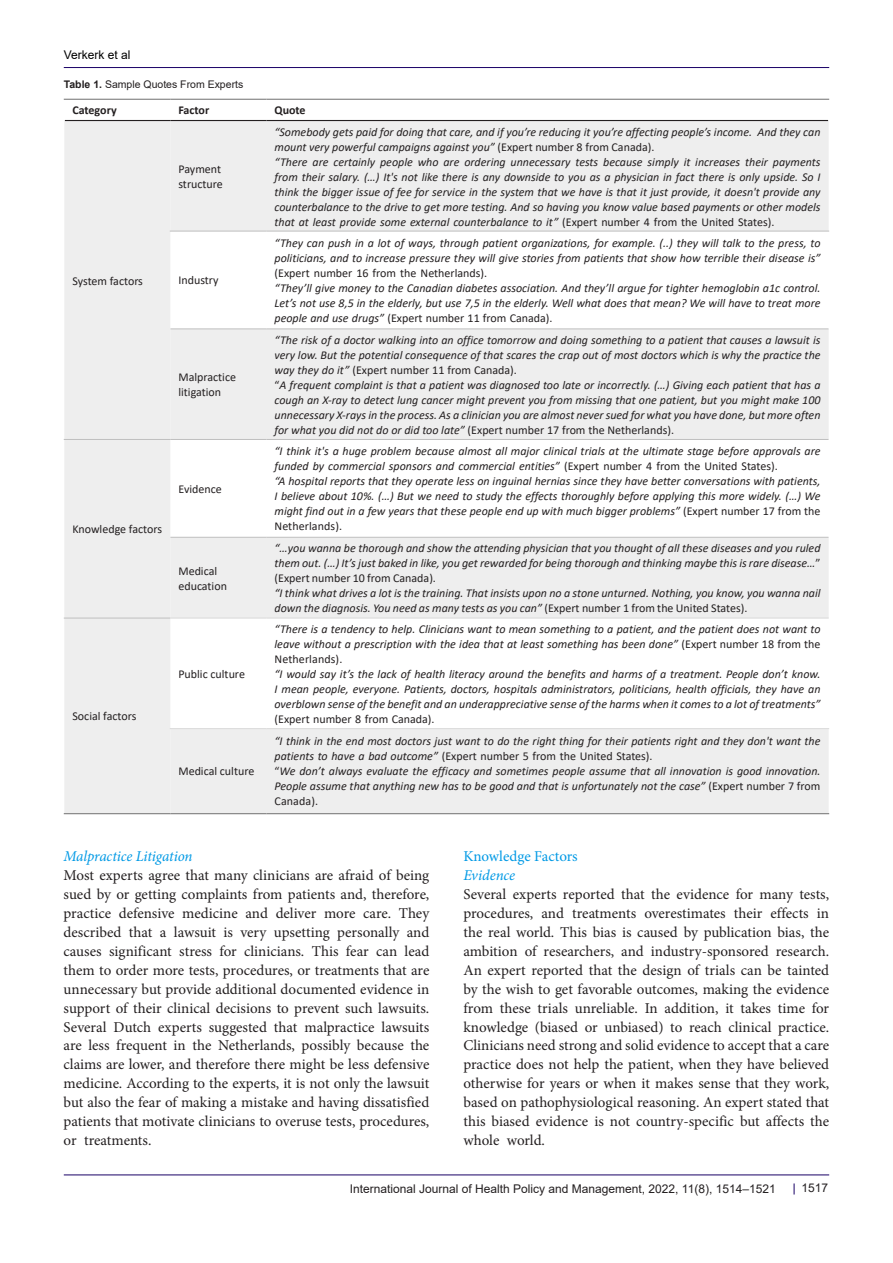
<style>
.page{position:relative;width:893px;height:1263px;background:#fff}
.page>*{position:absolute;margin:0;border:0;box-sizing:border-box;transform-origin:0 0}
.No_Spacing{font:15px/18.9px "Minion Pro";color:#231f20;text-align:justify}
.No_Spacing-2{font:italic 15px "Minion Pro";letter-spacing:-.01em;color:#0099e5}
.No_Spacing-3{font:15px "Minion Pro";letter-spacing:-.005em;color:#0099e5}
.No_Spacing-4{font:italic 12px/15px "Calibri";color:#231f20;text-align:justify}
.No_Spacing-5{font:12px/15px "Calibri";color:#231f20}
.t1{font:12px "Arial";color:#231f20}
.No_Spacing-6{font:700 12px "Calibri";color:#231f20}
.t2{font:12px "Arial";color:#000001}
.No_Spacing-7{font:10.5px "Arial";color:#231f20}
.s1{font-weight:700}
.s2{font-style:normal}
</style>
<div class="page">
<hr style="left:64px;top:67px;width:765px;height:1px;background:#190066">
<hr style="left:64px;top:1175px;width:765px;height:1px;background:#190066">
<div style="left:64px;top:121px;width:106px;height:692px;background:#eee"></div>
<svg style="left:170px;top:121px;width:659px;height:692px;fill:#eee"></svg>
<hr style="left:64px;top:99px;width:106px;height:1px;background:#7f7f7f">
<hr style="left:170px;top:99px;width:96px;height:1px;background:#7f7f7f">
<hr style="left:266px;top:99px;width:563px;height:1px;background:#7f7f7f">
<hr style="left:64px;top:813px;width:106px;height:1px;background:#7f7f7f">
<hr style="left:170px;top:813px;width:96px;height:1px;background:#7f7f7f">
<hr style="left:266px;top:813px;width:563px;height:1px;background:#7f7f7f">
<hr style="left:65px;top:120px;width:105px;height:1px;background:#231f20">
<hr style="left:170px;top:120px;width:96px;height:1px;background:#231f20">
<hr style="left:266px;top:120px;width:562px;height:1px;background:#231f20">
<hr style="left:170px;top:231px;width:96px;height:1px;background:#bfbfbf">
<hr style="left:266px;top:231px;width:563px;height:1px;background:#bfbfbf">
<hr style="left:170px;top:329px;width:96px;height:1px;background:#bfbfbf">
<hr style="left:266px;top:329px;width:562px;height:1px;background:#bfbfbf">
<hr style="left:64px;top:439px;width:106px;height:1px;background:#bfbfbf">
<hr style="left:170px;top:439px;width:96px;height:1px;background:#bfbfbf">
<hr style="left:266px;top:439px;width:562px;height:1px;background:#bfbfbf">
<hr style="left:170px;top:537px;width:96px;height:1px;background:#bfbfbf">
<hr style="left:266px;top:537px;width:562px;height:1px;background:#bfbfbf">
<hr style="left:64px;top:618px;width:106px;height:1px;background:#bfbfbf">
<hr style="left:170px;top:618px;width:96px;height:1px;background:#d9d9d9">
<hr style="left:266px;top:618px;width:563px;height:1px;background:#d9d9d9">
<hr style="left:170px;top:728px;width:96px;height:1px;background:#d9d9d9">
<hr style="left:266px;top:728px;width:563px;height:1px;background:#d9d9d9">
<p class="t2" style="left:64px;top:46px;width:68px">Verkerk et al</p>
<p class="No_Spacing-7" style="left:64px;top:78px;width:181px"><span class="s1">Table 1.</span> Sample Quotes From Experts</p>
<p class="No_Spacing-6" style="left:72px;top:102px;width:46px">Category</p>
<p class="No_Spacing-6" style="left:178px;top:102px;width:32px">Factor</p>
<p class="No_Spacing-6" style="left:274px;top:102px;width:33px">Quote</p>
<p class="No_Spacing-5" style="left:178px;top:161px;width:46px">Payment structure</p>
<p class="No_Spacing-5" style="left:72px;top:273px;width:72px">System factors</p>
<p class="No_Spacing-5" style="left:178px;top:273px;width:42px">Industry</p>
<p class="No_Spacing-5" style="left:178px;top:369px;width:59px">Malpractice litigation</p>
<p class="No_Spacing-5" style="left:72px;top:521px;width:91px">Knowledge factors</p>
<p class="No_Spacing-5" style="left:178px;top:481px;width:45px">Evidence</p>
<p class="No_Spacing-5" style="left:178px;top:563px;width:50px">Medical education</p>
<p class="No_Spacing-5" style="left:72px;top:708px;width:66px">Social factors</p>
<p class="No_Spacing-5" style="left:178px;top:666px;width:68px">Public culture</p>
<p class="No_Spacing-5" style="left:178px;top:764px;width:77px">Medical culture</p>
<p class="No_Spacing-4" style="left:274px;top:124px;width:547px">“Somebody gets paid for doing that care, and if you’re reducing it you’re affecting people’s income. And they can mount very powerful campaigns against you” <span class="s2">(Expert number 8 from Canada).</span></p>
<p class="No_Spacing-4" style="left:274px;top:154px;width:547px">“There are certainly people who are ordering unnecessary tests because simply it increases their payments from their salary. (…) It's not like there is any downside to you as a physician in fact there is only upside. So I think the bigger issue of fee for service in the system that we have is that it just provide, it doesn't provide any counterbalance to the drive to get more testing. And so having you know value based payments or other models that at least provide some external counterbalance to it” <span class="s2">(Expert number 4 from the United States).</span></p>
<p class="No_Spacing-4" style="left:274px;top:235px;width:547px">“They can push in a lot of ways, through patient organizations, for example. (..) they will talk to the press, to politicians, and to increase pressure they will give stories from patients that show how terrible their disease is” <span class="s2">(Expert number 16 from the Netherlands).</span></p>
<p class="No_Spacing-4" style="left:274px;top:280px;width:547px">“They’ll give money to the Canadian diabetes association. And they’ll argue for tighter hemoglobin a1c control.<br>Let’s not use 8,5 in the elderly, but use 7,5 in the elderly. Well what does that mean? We will have to treat more people and use drugs” <span class="s2">(Expert number 11 from Canada).</span></p>
<p class="No_Spacing-4" style="left:274px;top:332px;width:548px">“The risk of a doctor walking into an office tomorrow and doing something to a patient that causes a lawsuit is very low. But the potential consequence of that scares the crap out of most doctors which is why the practice the way they do it” <span class="s2">(Expert number 11 from Canada).</span></p>
<p class="No_Spacing-4" style="left:274px;top:377px;width:547px"><span class="s2">“</span>A frequent complaint is that a patient was diagnosed too late or incorrectly. (…) Giving each patient that has a cough an X-ray to detect lung cancer might prevent you from missing that one patient, but you might make 100 unnecessary X-rays in the process. As a clinician you are almost never sued for what you have done, but more often for what you did not do or did too late” <span class="s2">(Expert number 17 from the Netherlands).</span></p>
<p class="No_Spacing-4" style="left:274px;top:443px;width:547px">“I think it's a huge problem because almost all major clinical trials at the ultimate stage before approvals are funded by commercial sponsors and commercial entities” <span class="s2">(Expert number 4 from the United States).</span></p>
<p class="No_Spacing-4" style="left:274px;top:473px;width:547px">“A hospital reports that they operate less on inguinal hernias since they have better conversations with patients, I believe about 10%. (…) But we need to study the effects thoroughly before applying this more widely. (…) We might find out in a few years that these people end up with much bigger problems” <span class="s2">(Expert number 17 from the Netherlands).</span></p>
<p class="No_Spacing-4" style="left:274px;top:540px;width:547px">“…you wanna be thorough and show the attending physician that you thought of all these diseases and you ruled them out. (…) It’s just baked in like, you get rewarded for being thorough and thinking maybe this is rare disease…<span class="s2">” (Expert number 10 from Canada).</span></p>
<p class="No_Spacing-4" style="left:274px;top:585px;width:547px">“I think what drives a lot is the training. That insists upon no a stone unturned. Nothing, you know, you wanna nail down the diagnosis. You need as many tests as you can” <span class="s2">(Expert number 1 from the United States).</span></p>
<p class="No_Spacing-4" style="left:274px;top:621px;width:547px">“There is a tendency to help. Clinicians want to mean something to a patient, and the patient does not want to leave without a prescription with the idea that at least something has been done” <span class="s2">(Expert number 18 from the Netherlands).</span></p>
<p class="No_Spacing-4" style="left:274px;top:666px;width:547px">“I would say it’s the lack of health literacy around the benefits and harms of a treatment. People don’t know.<br>I mean people, everyone. Patients, doctors, hospitals administrators, politicians, health officials, they have an overblown sense of the benefit and an underappreciative sense of the harms when it comes to a lot of treatments” <span class="s2">(Expert number 8 from Canada).</span></p>
<p class="No_Spacing-4" style="left:274px;top:733px;width:547px">“I think in the end most doctors just want to do the right thing for their patients right and they don't want the patients to have a bad outcome” <span class="s2">(Expert number 5 from the United States).</span></p>
<p class="No_Spacing-4" style="left:274px;top:763px;width:547px"><span class="s2">“</span>We don’t always evaluate the efficacy and sometimes people assume that all innovation is good innovation.<br>People assume that anything new has to be good and that is unfortunately not the case” <span class="s2">(Expert number 7 from Canada).</span></p>
<p class="No_Spacing-2" style="left:64px;top:846px;width:131px">Malpractice Litigation</p>
<p class="No_Spacing" style="left:64px;top:866px;width:367px">Most experts agree that many clinicians are afraid of being sued by or getting complaints from patients and, therefore, practice defensive medicine and deliver more care. They described that a lawsuit is very upsetting personally and causes significant stress for clinicians. This fear can lead them to order more tests, procedures, or treatments that are unnecessary but provide additional documented evidence in support of their clinical decisions to prevent such lawsuits.<br>Several Dutch experts suggested that malpractice lawsuits are less frequent in the Netherlands, possibly because the claims are lower, and therefore there might be less defensive medicine. According to the experts, it is not only the lawsuit but also the fear of making a mistake and having dissatisfied patients that motivate clinicians to overuse tests, procedures, or treatments.</p>
<p class="No_Spacing-3" style="left:463px;top:846px;width:116px">Knowledge Factors</p>
<p class="No_Spacing-2" style="left:463px;top:865px;width:53px">Evidence</p>
<p class="No_Spacing" style="left:463px;top:885px;width:367px">Several experts reported that the evidence for many tests, procedures, and treatments overestimates their effects in the real world. This bias is caused by publication bias, the ambition of researchers, and industry-sponsored research.<br>An expert reported that the design of trials can be tainted by the wish to get favorable outcomes, making the evidence from these trials unreliable. In addition, it takes time for knowledge (biased or unbiased) to reach clinical practice.<br>Clinicians need strong and solid evidence to accept that a care practice does not help the patient, when they have believed otherwise for years or when it makes sense that they work, based on pathophysiological reasoning. An expert stated that this biased evidence is not country-specific but affects the whole world.</p>
<p class="t1" style="left:350px;top:1180px;width:428px">International Journal of Health Policy and Management, 2022, 11(8), 1514–1521</p>
<p class="t1" style="left:801px;top:1180px;width:28px">1517</p>
</div>
